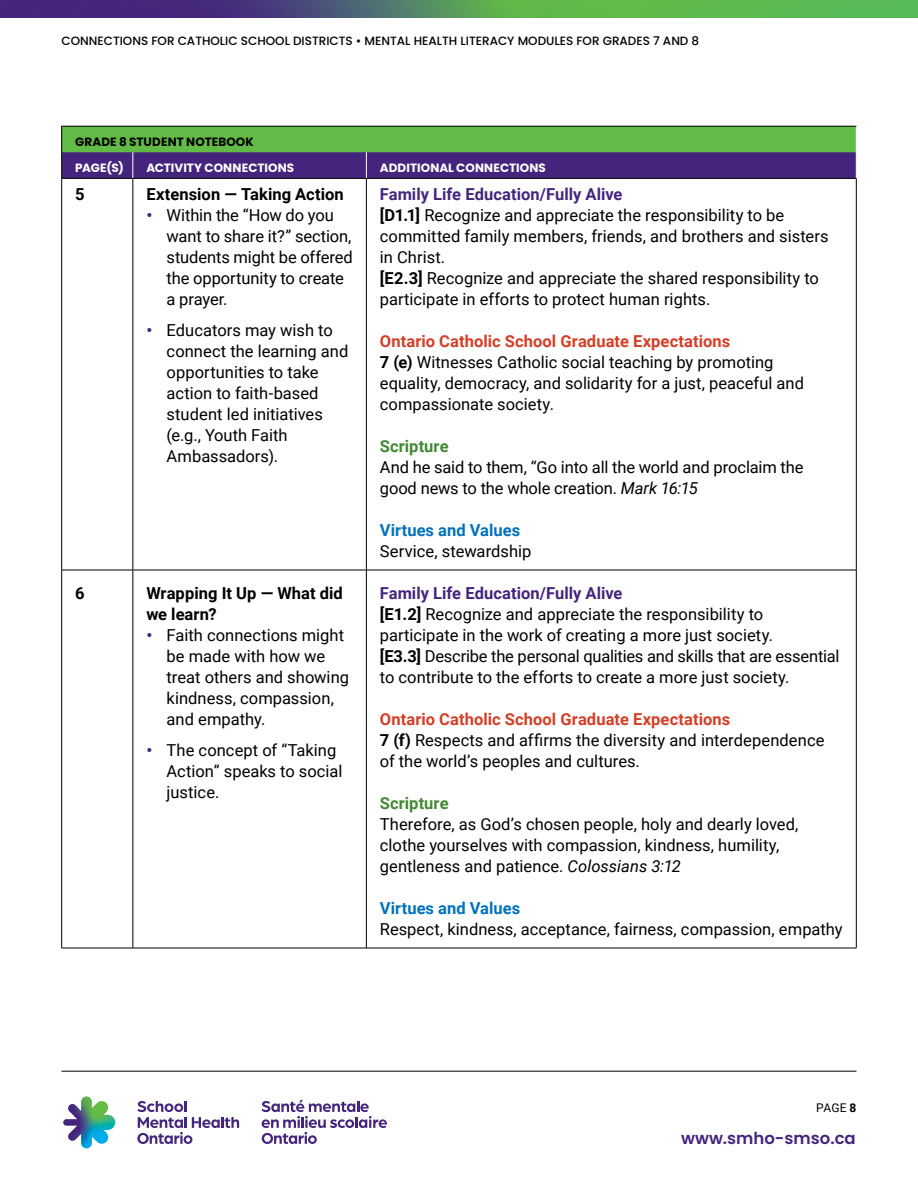
<style>
.page{position:relative;width:918px;height:1188px;background:#fff}
.page>*{position:absolute;margin:0;border:0;box-sizing:border-box;transform-origin:0 0}
.Body_Copy{font:16.5px/21px "Roboto";color:#000}
.Body_Copy_no_space_after{font:16.5px/21px "Roboto";color:#000}
.Body_Copy_no_space_after-2{font:700 16.5px "Roboto";letter-spacing:.005em;color:#d43f27}
.Body_Copy_no_space_after-3{font:700 16.5px "Roboto";color:#45247e}
.Body_Copy_no_space_after-4{font:700 16.5px/21px "Roboto";letter-spacing:.005em;color:#000}
.Body_Copy_no_space_after-5{font:700 16.5px "Roboto";letter-spacing:.005em;color:#0072bc}
.Body_Copy_no_space_after-6{font:700 16.5px "Roboto";letter-spacing:.005em;color:#428932}
.t1{font:600 16.5px "Poppins";color:#45247e}
.Body_Copy-2{font:700 16.5px "Roboto";color:#000}
.t2{font:500 12px "Poppins";color:#000}
.ToC_Heading{font:700 12px "Poppins";letter-spacing:.005em;color:#fff}
.ToC_Heading-2{font:700 12px "Poppins";letter-spacing:.01em;color:#000}
.t3{font:12px "Roboto";color:#000}
.s1{font-weight:700;color:#45247e}
.s2{font-weight:700}
.s3{font-style:italic}
</style>
<div class="page">
<hr style="left:61px;top:179px;width:1px;height:391px;background:#000">
<hr style="left:133px;top:179px;width:1px;height:391px;background:#000">
<hr style="left:366px;top:179px;width:1px;height:391px;background:#000">
<hr style="left:856px;top:179px;width:1px;height:391px;background:#000">
<hr style="left:62px;top:178px;width:71px;height:1px;background:#000">
<hr style="left:133px;top:178px;width:233px;height:1px;background:#000">
<hr style="left:366px;top:178px;width:490px;height:1px;background:#000">
<svg style="left:61px;top:126px;width:796px;height:52px;background:#536f62"></svg>
<hr style="left:133px;top:126px;width:233px;height:1px;background:#000">
<hr style="left:366px;top:126px;width:490px;height:1px;background:#000">
<hr style="left:62px;top:570px;width:71px;height:1px;background:#000">
<hr style="left:61px;top:570px;width:1px;height:378px;background:#000">
<hr style="left:133px;top:570px;width:233px;height:1px;background:#000">
<hr style="left:133px;top:570px;width:1px;height:378px;background:#000">
<hr style="left:366px;top:570px;width:490px;height:1px;background:#000">
<hr style="left:366px;top:570px;width:1px;height:378px;background:#000">
<hr style="left:856px;top:570px;width:1px;height:378px;background:#000">
<hr style="left:62px;top:948px;width:71px;height:1px;background:#000">
<hr style="left:133px;top:948px;width:233px;height:1px;background:#000">
<hr style="left:366px;top:948px;width:490px;height:1px;background:#000">
<svg style="left:0;top:0;width:918px;height:18px;background:#527d63"></svg>
<hr style="left:62px;top:1071px;width:794px;height:1px;background:#000">
<svg style="left:63px;top:1096px;width:52px;height:52px"></svg>
<svg style="left:262px;top:1100px;width:125px;height:44px"></svg>
<svg style="left:137px;top:1101px;width:102px;height:43px"></svg>
<p class="t2" style="left:62px;top:34px;width:639px">CONNECTIONS FOR CATHOLIC SCHOOL DISTRICTS • MENTAL HEALTH LITERACY MODULES FOR GRADES 7 AND 8</p>
<p class="ToC_Heading-2" style="left:75px;top:134px;width:180px">GRADE 8 STUDENT NOTEBOOK</p>
<p class="ToC_Heading" style="left:75px;top:160px;width:50px">PAGE(S)</p>
<p class="ToC_Heading" style="left:146px;top:160px;width:150px">ACTIVITY CONNECTIONS</p>
<p class="ToC_Heading" style="left:380px;top:160px;width:168px">ADDITIONAL CONNECTIONS</p>
<p class="Body_Copy-2" style="left:75px;top:182px;width:11px">5</p>
<p class="Body_Copy_no_space_after-4" style="left:146px;top:183px;width:199px">Extension — Taking Action</p>
<p class="Body_Copy" style="left:167px;top:204px;width:188px;text-indent:-20px"><span class="s1">•</span> Within the “How do you want to share it?” section, students might be offered the opportunity to create a prayer.</p>
<p class="Body_Copy" style="left:167px;top:319px;width:183px;text-indent:-20px"><span class="s1">•</span> Educators may wish to connect the learning and opportunities to take action to faith-based student led initiatives (e.g., Youth Faith<br>Ambassadors).</p>
<p class="Body_Copy_no_space_after-3" style="left:380px;top:182px;width:244px">Family Life Education/Fully Alive</p>
<p class="Body_Copy_no_space_after" style="left:380px;top:204px;width:450px"><span class="s2">[D1.1]</span> Recognize and appreciate the responsibility to be committed family members, friends, and brothers and sisters in Christ.</p>
<p class="Body_Copy" style="left:380px;top:267px;width:441px"><span class="s2">[E2.3]</span> Recognize and appreciate the shared responsibility to participate in efforts to protect human rights.</p>
<p class="Body_Copy_no_space_after-2" style="left:380px;top:329px;width:352px">Ontario Catholic School Graduate Expectations</p>
<p class="Body_Copy_no_space_after" style="left:380px;top:351px;width:426px"><span class="s2">7 (e)</span> Witnesses Catholic social teaching by promoting equality, democracy, and solidarity for a just, peaceful and compassionate society.</p>
<p class="Body_Copy_no_space_after-6" style="left:380px;top:434px;width:70px">Scripture</p>
<p class="Body_Copy_no_space_after" style="left:380px;top:456px;width:425px">And he said to them, “Go into all the world and proclaim the good news to the whole creation. <span class="s3">Mark 16:15</span></p>
<p class="Body_Copy_no_space_after-5" style="left:380px;top:518px;width:142px">Virtues and Values</p>
<p class="Body_Copy_no_space_after" style="left:380px;top:540px;width:153px">Service, stewardship</p>
<p class="Body_Copy-2" style="left:75px;top:581px;width:11px">6</p>
<p class="Body_Copy_no_space_after-4" style="left:146px;top:582px;width:198px">Wrapping It Up — What did we learn?</p>
<p class="Body_Copy" style="left:167px;top:624px;width:184px;text-indent:-20px"><span class="s1">•</span> Faith connections might be made with how we treat others and showing kindness, compassion, and empathy.</p>
<p class="Body_Copy" style="left:167px;top:739px;width:177px;text-indent:-20px"><span class="s1">•</span> The concept of “Taking<br>Action” speaks to social justice.</p>
<p class="Body_Copy_no_space_after-3" style="left:380px;top:581px;width:244px">Family Life Education/Fully Alive</p>
<p class="Body_Copy_no_space_after" style="left:380px;top:603px;width:395px"><span class="s2">[E1.2]</span> Recognize and appreciate the responsibility to participate in the work of creating a more just society.</p>
<p class="Body_Copy" style="left:380px;top:645px;width:461px"><span class="s2">[E3.3]</span> Describe the personal qualities and skills that are essential to contribute to the efforts to create a more just society.</p>
<p class="Body_Copy_no_space_after-2" style="left:380px;top:707px;width:352px">Ontario Catholic School Graduate Expectations</p>
<p class="Body_Copy" style="left:380px;top:729px;width:446px"><span class="s2">7 (f)</span> Respects and affirms the diversity and interdependence of the world’s peoples and cultures.</p>
<p class="Body_Copy_no_space_after-6" style="left:380px;top:791px;width:70px">Scripture</p>
<p class="Body_Copy" style="left:380px;top:813px;width:420px">Therefore, as God’s chosen people, holy and dearly loved, clothe yourselves with compassion, kindness, humility, gentleness and patience. <span class="s3">Colossians 3:12</span></p>
<p class="Body_Copy_no_space_after-5" style="left:380px;top:896px;width:142px">Virtues and Values</p>
<p class="Body_Copy" style="left:380px;top:918px;width:464px">Respect, kindness, acceptance, fairness, compassion, empathy</p>
<p class="t3" style="left:816px;top:1099px;width:42px">PAGE <span class="s2">8</span></p>
<p class="t1" style="left:681px;top:1128px;width:176px">www.smho-smso.ca</p>
</div>
